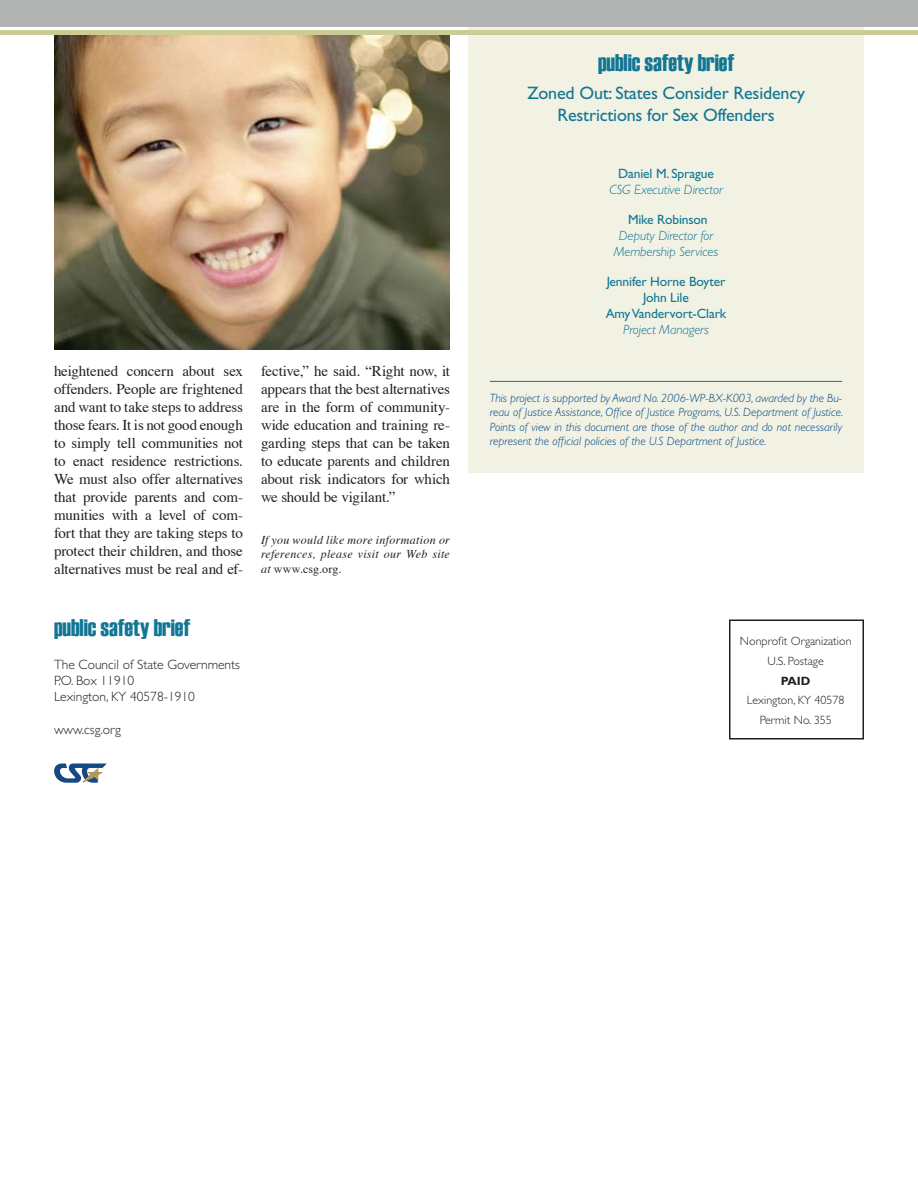
<style>
.page{position:relative;width:918px;height:1188px;background:#fff}
.page>*{position:absolute;margin:0;border:0;box-sizing:border-box;transform-origin:0 0}
.t1{font:24px "Haettenschweiler";color:#127694}
.t2{font:18px/21.6px "Gill Sans";letter-spacing:-.01em;color:#127694;text-align:center}
.t3{font:15px/18px "Times";letter-spacing:-.01em;color:#231f20;text-align:justify}
.t4{font:300 13.5px/16.2px "Gill Sans";color:#231f20}
.t5{font:13.5px/16.2px "Gill Sans";letter-spacing:-.01em;color:#127694;text-align:center}
.t6{font:italic 300 13.5px/16.2px "Gill Sans";letter-spacing:-.01em;color:#127694;text-align:center}
.t7{font:italic 300 12px/14.4px "Gill Sans";color:#004685;text-align:justify}
.t8{font:italic 12px/14.4px "Times";letter-spacing:.02em;color:#231f20;text-align:justify}
.t9{font:300 12px/19.8px "Gill Sans";color:#231f20;text-align:center}
.t10{font:700 12px "Gill Sans";color:#231f20}
.s1{font-style:normal}
</style>
<div class="page">
<div style="left:468px;top:0;width:396px;height:472px;background:#f2f2e4"></div>
<div style="left:729px;top:620px;width:135px;height:120px;border:2px solid #231f20"></div>
<svg style="left:54px;top:763px;width:53px;height:20px"></svg>
<img style="left:54px;top:34px;width:396px;height:316px">
<div style="left:0;top:0;width:918px;height:26px;background:#b2b3b3"></div>
<hr style="left:0;top:30px;width:918px;height:4px;background:#cacc94">
<hr style="left:490px;top:381px;width:352px;height:1px;background:#127694">
<p class="t3" style="left:54px;top:363px;width:191px">heightened concern about sex offenders. People are frightened and want to take steps to address those fears. It is not good enough to simply tell communities not to enact residence restrictions.<br>We must also offer alternatives that provide parents and com&shy;munities with a level of com&shy;fort that they are taking steps to protect their children, and those alternatives must be real and ef-</p>
<h1 class="t1" style="left:54px;top:614px;width:138px">public safety brief</h1>
<p class="t4" style="left:54px;top:656px;width:188px">The Council of State Governments<br>P.O. Box 11910<br>Lexington, KY 40578-1910</p>
<p class="t4" style="left:54px;top:721px;width:68px">www.csg.org</p>
<p class="t3" style="left:261px;top:363px;width:191px">fective,” he said. “Right now, it appears that the best alternatives are in the form of community&shy;wide education and training re&shy;garding steps that can be taken to educate parents and children about risk indicators for which we should be vigilant.”</p>
<p class="t8" style="left:261px;top:533px;width:190px">If you would like more information or references, please visit our Web site at <span class="s1">www.csg.org</span>.</p>
<h1 class="t1" style="left:598px;top:49px;width:138px">public safety brief</h1>
<p class="t2" style="left:527px;top:82px;width:279px">Zoned Out: States Consider Residency<br>Restrictions for Sex Offenders</p>
<p class="t5" style="left:618px;top:165px;width:97px">Daniel M. Sprague</p>
<p class="t6" style="left:609px;top:181px;width:115px">CSG Executive Director</p>
<p class="t5" style="left:628px;top:211px;width:81px">Mike Robinson</p>
<p class="t6" style="left:614px;top:227px;width:106px">Deputy Director for<br>Membership Services</p>
<p class="t5" style="left:606px;top:273px;width:122px">Jennifer Horne Boyter<br>John Lile<br>Amy Vandervort-Clark</p>
<p class="t6" style="left:623px;top:322px;width:87px">Project Managers</p>
<p class="t7" style="left:490px;top:391px;width:355px">This project is supported by Award No. 2006-WP-BX-K003, awarded by the Bu&shy;reau of Justice Assistance, Office of Justice Programs, U.S. Department of Justice.<br>Points of view in this document are those of the author and do not necessarily represent the official policies of the U.S Department of Justice.</p>
<p class="t9" style="left:740px;top:631px;width:113px">Nonprofit Organization<br>U.S. Postage</p>
<p class="t10" style="left:781px;top:673px;width:31px">PAID</p>
<p class="t9" style="left:747px;top:691px;width:99px">Lexington, KY 40578<br>Permit No. 355</p>
</div>
